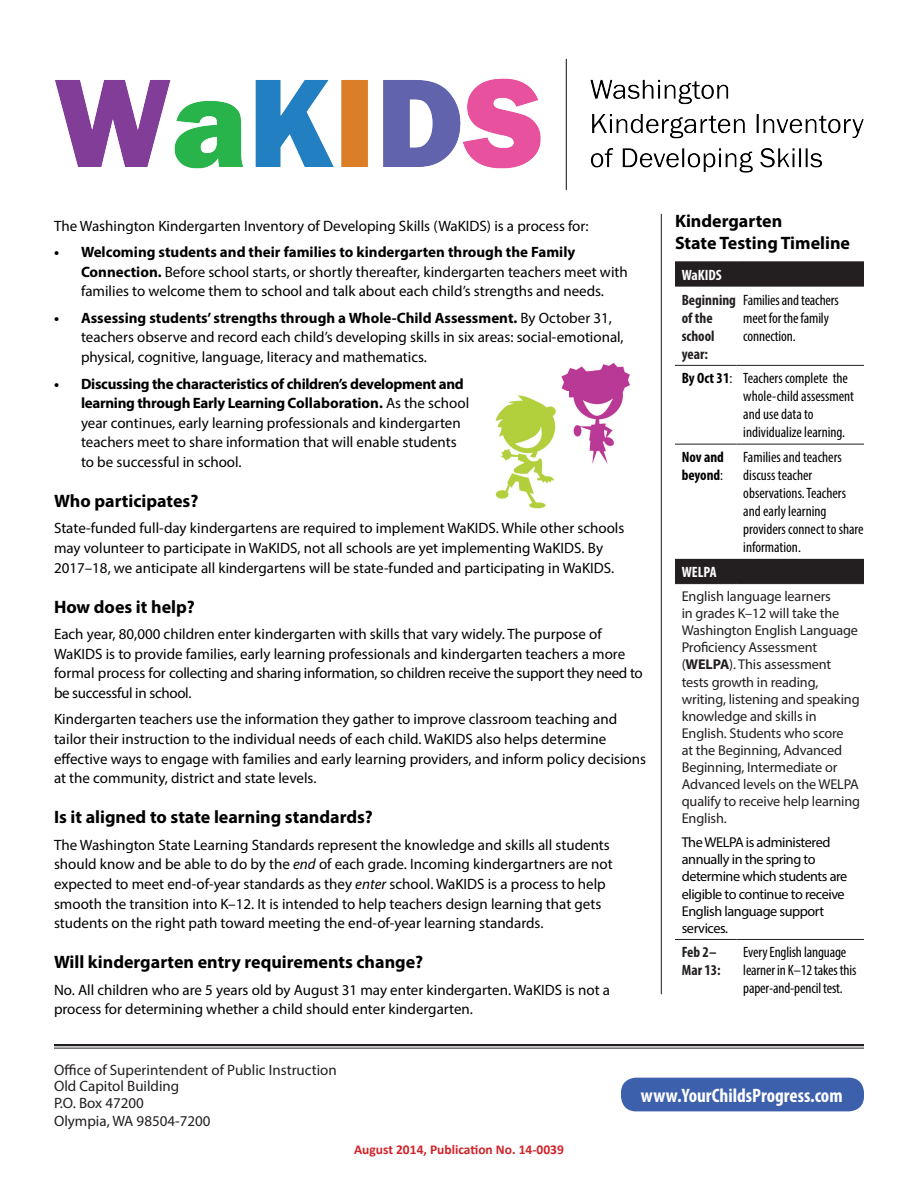
<style>
.page{position:relative;width:918px;height:1188px;background:#fff}
.page>*{position:absolute;margin:0;border:0;box-sizing:border-box;transform-origin:0 0}
.t1{font:700 condensed 19.5px "Myriad Pro";color:#fff}
.Main_text{font:700 18px/21.6px "Myriad Pro";color:#000}
.Main_text-2{font:15px/19.6px "Myriad Pro";color:#000}
.Main_text-3{font:condensed 15px/18px "Myriad Pro";color:#000}
.t2{font:15px "Myriad Pro";color:#231f20}
.Main_text-4{font:700 condensed 15px/18px "Myriad Pro";color:#231f20}
.Main_text-5{font:700 condensed 15px/18px "Myriad Pro";color:#000}
.Main_text-6{font:700 condensed 15px "Myriad Pro";color:#fff}
.Main_text-7{font:14.25px/17.1px "Myriad Pro";letter-spacing:-.01em;color:#231f20}
.Main_text-8{font:14.25px/17.1px "Myriad Pro";letter-spacing:-.03em;color:#000}
.t3{font:700 13.5px "Calibri";color:#d1232a}
.s1{font-weight:700}
.s2{font-style:italic}
.s3{font-weight:400}
</style>
<div class="page">
<img style="left:55px;top:58px;width:809px;height:132px">
<hr style="left:54px;top:1044px;width:810px;height:2px;background:#231f20">
<hr style="left:54px;top:1048px;width:810px;height:1px;background:#231f20">
<svg style="left:675px;top:263px;width:189px;height:320px"></svg>
<hr style="left:675px;top:939px;width:62px;height:1px;background:#231f20">
<hr style="left:737px;top:939px;width:127px;height:1px;background:#231f20">
<hr style="left:675px;top:365px;width:62px;height:1px;background:#231f20">
<hr style="left:737px;top:365px;width:127px;height:1px;background:#231f20">
<hr style="left:675px;top:444px;width:62px;height:1px;background:#231f20">
<hr style="left:737px;top:444px;width:127px;height:1px;background:#231f20">
<hr style="left:675px;top:583px;width:62px;height:1px;background:#231f20">
<hr style="left:737px;top:583px;width:127px;height:1px;background:#231f20">
<hr style="left:675px;top:262px;width:62px;height:1px;background:#231f20">
<hr style="left:737px;top:262px;width:127px;height:1px;background:#231f20">
<div style="left:621px;top:1078px;width:243px;height:33px;background:#3d60ac;border-radius:15px"></div>
<img style="left:561px;top:363px;width:69px;height:101px">
<img style="left:495px;top:391px;width:73px;height:118px">
<hr style="left:661px;top:214px;width:1px;height:780px;background:#231f20">
<p class="Main_text-2" style="left:54px;top:216px;width:536px">The Washington Kindergarten Inventory of Developing Skills (WaKIDS) is a process for:</p>
<p class="Main_text-2" style="left:81px;top:242px;width:548px;text-indent:-27px"><span class="s1">• Welcoming students and their families to kindergarten through the Family<br>Connection.</span> Before school starts, or shortly thereafter, kindergarten teachers meet with families to welcome them to school and talk about each child’s strengths and needs.</p>
<p class="Main_text-2" style="left:81px;top:308px;width:544px;text-indent:-27px"><span class="s1">• Assessing students’ strengths through a Whole-Child Assessment.</span> By October 31, teachers observe and record each child’s developing skills in six areas: social-emotional, physical, cognitive, language, literacy and mathematics.</p>
<p class="Main_text-2" style="left:81px;top:373px;width:390px;text-indent:-27px"><span class="s1">• Discussing the characteristics of children’s development and learning through Early Learning Collaboration.</span> As the school year continues, early learning professionals and kindergarten teachers meet to share information that will enable students to be successful in school.</p>
<p class="Main_text" style="left:54px;top:490px;width:146px">Who participates?</p>
<p class="Main_text-2" style="left:54px;top:518px;width:572px">State-funded full-day kindergartens are required to implement WaKIDS. While other schools may volunteer to participate in WaKIDS, not all schools are yet implementing WaKIDS. By<br>2017–18, we anticipate all kindergartens will be state-funded and participating in WaKIDS.</p>
<p class="Main_text" style="left:54px;top:595px;width:142px">How does it help?</p>
<p class="Main_text-2" style="left:54px;top:624px;width:590px">Each year, 80,000 children enter kindergarten with skills that vary widely. The purpose of WaKIDS is to provide families, early learning professionals and kindergarten teachers a more formal process for collecting and sharing information, so children receive the support they need to be successful in school.</p>
<p class="Main_text-2" style="left:54px;top:709px;width:594px">Kindergarten teachers use the information they gather to improve classroom teaching and tailor their instruction to the individual needs of each child. WaKIDS also helps determine effective ways to engage with families and early learning providers, and inform policy decisions at the community, district and state levels.</p>
<p class="Main_text" style="left:54px;top:806px;width:320px">Is it aligned to state learning standards?</p>
<p class="Main_text-2" style="left:54px;top:835px;width:560px">The Washington State Learning Standards represent the knowledge and skills all students should know and be able to do by the <span class="s2">end</span> of each grade. Incoming kindergartners are not expected to meet end-of-year standards as they <span class="s2">enter</span> school. WaKIDS is a process to help smooth the transition into K–12. It is intended to help teachers design learning that gets students on the right path toward meeting the end-of-year learning standards.</p>
<p class="Main_text" style="left:54px;top:951px;width:371px">Will kindergarten entry requirements change?</p>
<p class="Main_text-2" style="left:54px;top:979px;width:558px">No. All children who are 5 years old by August 31 may enter kindergarten. WaKIDS is not a process for determining whether a child should enter kindergarten.</p>
<p class="Main_text" style="left:675px;top:210px;width:177px">Kindergarten<br>State Testing Timeline</p>
<p class="Main_text-6" style="left:682px;top:266px;width:42px">WaKIDS</p>
<p class="Main_text-4" style="left:682px;top:290px;width:56px">Beginning of the school year:</p>
<p class="Main_text-3" style="left:743px;top:290px;width:97px">Families and teachers meet for the family connection.</p>
<p class="Main_text-5" style="left:682px;top:369px;width:52px">By Oct 31<span class="s3">:</span></p>
<p class="Main_text-3" style="left:743px;top:369px;width:112px">Teachers complete the whole-child assessment and use data to individualize learning.</p>
<p class="Main_text-5" style="left:682px;top:448px;width:44px">Nov and beyond<span class="s3">:</span></p>
<p class="Main_text-3" style="left:743px;top:448px;width:122px">Families and teachers discuss teacher observations. Teachers and early learning providers connect to share information.</p>
<p class="Main_text-6" style="left:682px;top:563px;width:36px">WELPA</p>
<p class="Main_text-7" style="left:682px;top:588px;width:180px">English language learners<br>in grades K–12 will take the<br>Washington English Language<br>Proficiency Assessment (<span class="s1">WELPA</span>). This assessment tests growth in reading, writing, listening and speaking knowledge and skills in<br>English. Students who score<br>at the Beginning, Advanced<br>Beginning, Intermediate or<br>Advanced levels on the WELPA qualify to receive help learning<br>English.</p>
<p class="Main_text-8" style="left:682px;top:834px;width:167px">The WELPA is administered annually in the spring to determine which students are eligible to continue to receive<br>English language support services.</p>
<p class="Main_text-4" style="left:682px;top:943px;width:41px">Feb 2–<br>Mar 13:</p>
<p class="Main_text-3" style="left:743px;top:943px;width:115px">Every English language learner in K–12 takes this paper-and-pencil test.</p>
<p class="t2" style="left:54px;top:1060px;width:284px">Office of Superintendent of Public Instruction</p>
<p class="t2" style="left:54px;top:1077px;width:127px">Old Capitol Building</p>
<p class="t2" style="left:54px;top:1093px;width:91px">P.O. Box 47200</p>
<p class="t2" style="left:54px;top:1111px;width:158px">Olympia, WA 98504-7200</p>
<p class="t3" style="left:354px;top:1141px;width:211px">August 2014, Publication No. 14-0039</p>
<p class="t1" style="left:641px;top:1083px;width:203px">www.YourChildsProgress.com</p>
</div>
